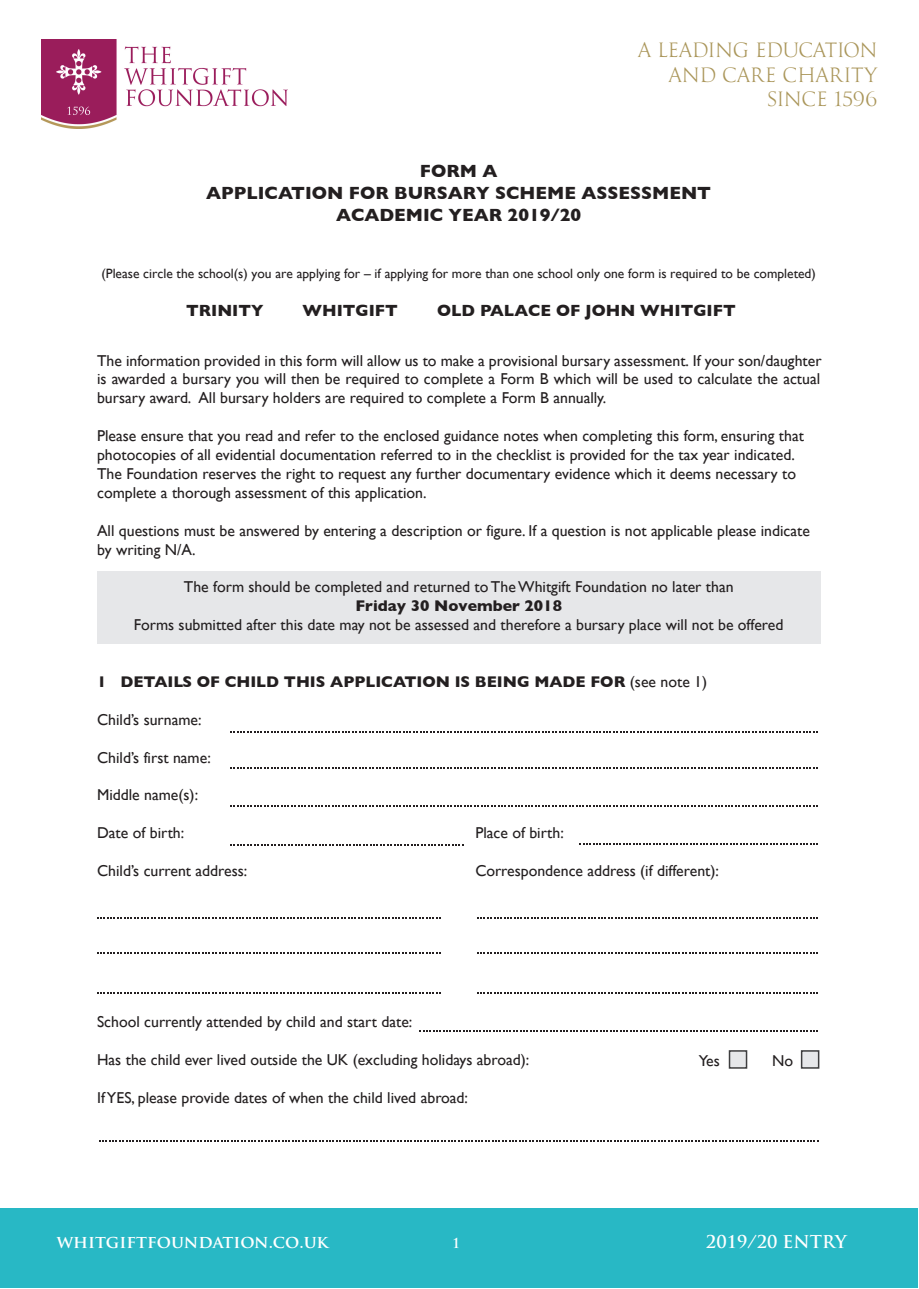
<style>
.page{position:relative;width:919px;height:1289px;background:#fff}
.page>*{position:absolute;margin:0;border:0;box-sizing:border-box;transform-origin:0 0}
.t1{font:20.55px/24.8px "Goudy Trajan";color:#aa965a;text-align:right}
.t2{font:700 18px/21.6px "Gill Sans";color:#231f20;text-align:center}
.t3{font:700 17.25px "Trajan Pro";color:#fff}
.t4{font:700 16.5px "Gill Sans";color:#231f20}
.t5{font:15.75px/18.9px "Gill Sans";color:#231f20}
.t6{font:700 15.75px "Gill Sans";color:#231f20}
.t7{font:13.5px "Gill Sans";color:#231f20}
.t8{font:700 13.5px "Trajan Pro";color:#fff}
.s1{font-weight:400}
</style>
<div class="page">
<img style="left:42px;top:40px;width:245px;height:89px">
<div style="left:97px;top:571px;width:723px;height:72px;background:#e6e7e9"></div>
<div style="left:728px;top:1050px;width:19px;height:18px;background:#e6e7e9;border:2px solid #3e3e3f"></div>
<div style="left:800px;top:1050px;width:19px;height:18px;background:#e6e7e9;border:2px solid #3e3e3f"></div>
<svg style="left:230px;top:731px;width:588px;height:1px"></svg>
<svg style="left:230px;top:767px;width:588px;height:2px"></svg>
<svg style="left:230px;top:805px;width:588px;height:1px"></svg>
<svg style="left:230px;top:844px;width:233px;height:1px"></svg>
<svg style="left:579px;top:843px;width:239px;height:1px"></svg>
<svg style="left:477px;top:952px;width:341px;height:1px"></svg>
<svg style="left:477px;top:992px;width:341px;height:1px"></svg>
<svg style="left:477px;top:917px;width:341px;height:1px"></svg>
<svg style="left:97px;top:917px;width:344px;height:1px"></svg>
<svg style="left:97px;top:952px;width:344px;height:1px"></svg>
<svg style="left:97px;top:992px;width:344px;height:1px"></svg>
<svg style="left:419px;top:1030px;width:399px;height:1px"></svg>
<svg style="left:99px;top:1140px;width:719px;height:1px"></svg>
<div style="left:0;top:1208px;width:917px;height:80px;background:#28b8c5"></div>
<h1 class="t1" style="left:638px;top:38px;width:241px">A LEADING EDUCATION<br>AND CARE CHARITY<br>SINCE 1596</h1>
<p class="t2" style="left:206px;top:160px;width:506px">FORM A<br>APPLICATION FOR BURSARY SCHEME ASSESSMENT<br>ACADEMIC YEAR 2019/20</p>
<p class="t7" style="left:101px;top:266px;width:716px">(Please circle the school(s) you are applying for – if applying for more than one school only one form is required to be completed)</p>
<p class="t4" style="left:186px;top:297px;width:79px">TRINITY</p>
<p class="t4" style="left:302px;top:297px;width:97px">WHITGIFT</p>
<p class="t4" style="left:437px;top:297px;width:300px">OLD PALACE OF JOHN WHITGIFT</p>
<p class="t5" style="left:97px;top:350px;width:726px;text-align:justify">The information provided in this form will allow us to make a provisional bursary assessment. If your son/daughter is awarded a bursary you will then be required to complete a Form B which will be used to calculate the actual bursary award. All bursary holders are required to complete a Form B annually.</p>
<p class="t5" style="left:97px;top:426px;width:708px">Please ensure that you read and refer to the enclosed guidance notes when completing this form, ensuring that photocopies of all evidential documentation referred to in the checklist is provided for the tax year indicated.<br>The Foundation reserves the right to request any further documentary evidence which it deems necessary to complete a thorough assessment of this application.</p>
<p class="t5" style="left:97px;top:520px;width:714px">All questions must be answered by entering a description or figure. If a question is not applicable please indicate by writing N/A.</p>
<p class="t5" style="left:184px;top:577px;width:551px">The form should be completed and returned to The Whitgift Foundation no later than</p>
<p class="t6" style="left:355px;top:593px;width:208px">Friday 30 November 2018</p>
<p class="t5" style="left:134px;top:615px;width:651px">Forms submitted after this date may not be assessed and therefore a bursary place will not be offered</p>
<p class="t6" style="left:97px;top:669px;width:611px">1 DETAILS OF CHILD THIS APPLICATION IS BEING MADE FOR <span class="s1">(see note 1)</span></p>
<p class="t5" style="left:97px;top:709px;width:106px">Child’s surname:</p>
<p class="t5" style="left:97px;top:747px;width:115px">Child’s first name:</p>
<p class="t5" style="left:97px;top:785px;width:103px">Middle name(s):</p>
<p class="t5" style="left:97px;top:823px;width:89px">Date of birth:</p>
<p class="t5" style="left:475px;top:823px;width:90px">Place of birth:</p>
<p class="t5" style="left:97px;top:861px;width:152px">Child’s current address:</p>
<p class="t5" style="left:475px;top:861px;width:245px">Correspondence address (if different):</p>
<p class="t5" style="left:97px;top:1012px;width:317px">School currently attended by child and start date:</p>
<p class="t5" style="left:97px;top:1050px;width:433px">Has the child ever lived outside the UK (excluding holidays abroad):</p>
<p class="t5" style="left:97px;top:1087px;width:372px">If YES, please provide dates of when the child lived abroad:</p>
<p class="t5" style="left:698px;top:1050px;width:23px">Yes</p>
<p class="t5" style="left:772px;top:1050px;width:22px">No</p>
<p class="t3" style="left:57px;top:1230px;width:273px">whitgiftfoundation.co.uk</p>
<p class="t8" style="left:452px;top:1235px;width:10px">1</p>
<p class="t3" style="left:706px;top:1230px;width:142px">2019/20 ENTRY</p>
</div>
